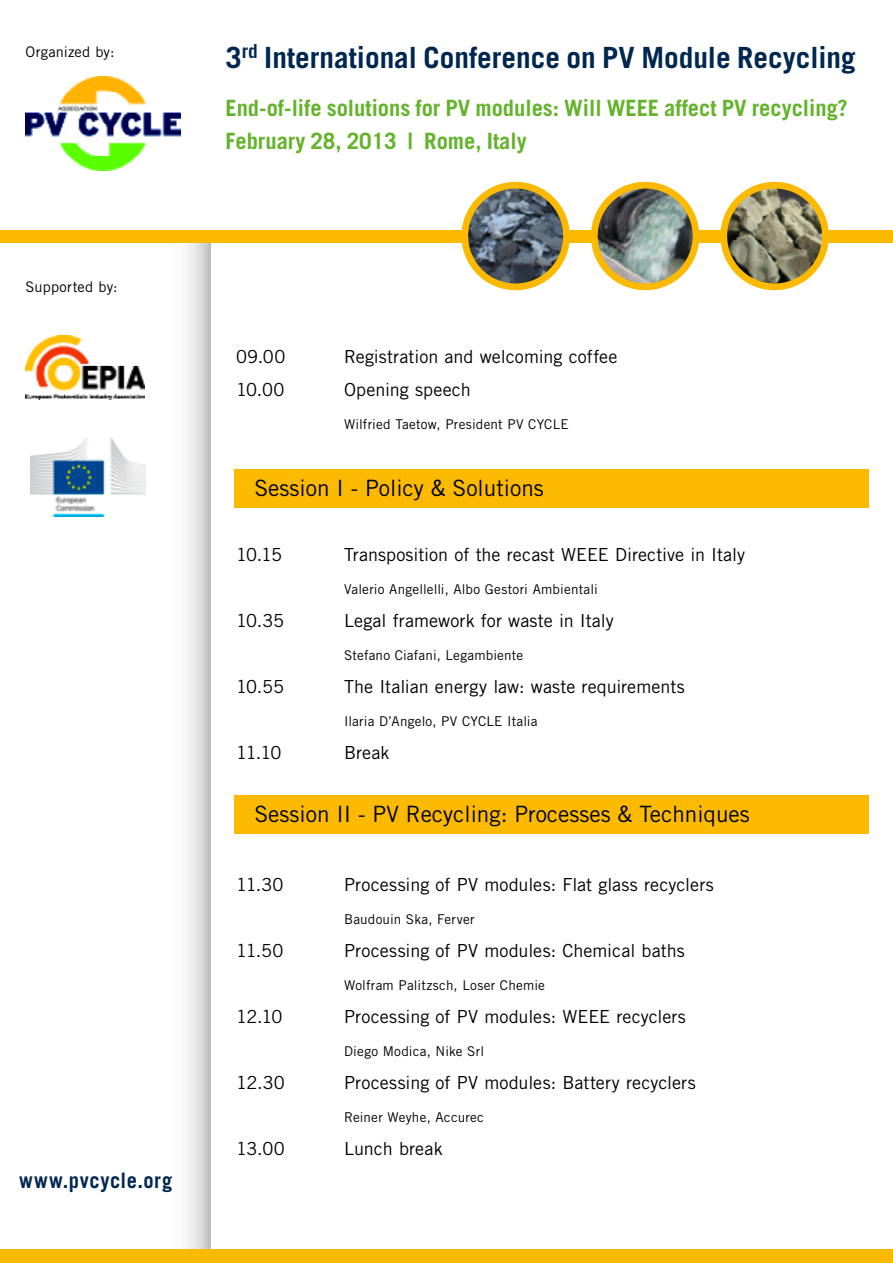
<style>
.page{position:relative;width:893px;height:1263px;background:#fff}
.page>*{position:absolute;margin:0;border:0;box-sizing:border-box;transform-origin:0 0}
.Headline_1{font:700 29.25px "Trade Gothic LT Std";color:#002750}
.Headline_2{font:700 22.5px "Trade Gothic LT Std";color:#64b32c}
.t1{font:22.5px "Trade Gothic LT Std";color:#000}
.Body_text{font:700 21.3px "Trade Gothic LT Std";letter-spacing:.03em;color:#002750;scale:.96 1}
.Body_text-2{font:18px "Trade Gothic LT Std";letter-spacing:.005em;color:#000}
.Small_text{font:14.7px "Trade Gothic LT Std";letter-spacing:.01em;color:#000}
.Body_text-3{font:13.5px "Trade Gothic LT Std";letter-spacing:.015em;color:#000}
</style>
<div class="page">
<svg style="left:0;top:242px;width:211px;height:1007px"></svg>
<img style="left:26px;top:76px;width:155px;height:95px">
<div style="left:0;top:230px;width:893px;height:12px;background:#fbba00"></div>
<img style="left:465px;top:186px;width:101px;height:101px">
<div style="left:461px;top:182px;width:109px;height:108px;border:7px solid #fbba00;border-radius:50%"></div>
<img style="left:724px;top:185px;width:101px;height:102px;border-radius:51px">
<div style="left:720px;top:182px;width:109px;height:108px;border:7px solid #fbba00;border-radius:50%"></div>
<img style="left:594px;top:185px;width:102px;height:102px;border-radius:51px">
<div style="left:591px;top:182px;width:108px;height:108px;border:7px solid #fbba00;border-radius:50%"></div>
<div style="left:0;top:1249px;width:893px;height:14px;background:#fbba00"></div>
<img style="left:26px;top:335px;width:119px;height:65px">
<img style="left:31px;top:437px;width:114px;height:80px">
<div style="left:234px;top:469px;width:635px;height:39px;background:#fbba00"></div>
<div style="left:234px;top:795px;width:635px;height:39px;background:#fbba00"></div>
<p class="Small_text" style="left:26px;top:43px;width:90px">Organized by:</p>
<p class="Small_text" style="left:26px;top:278px;width:94px">Supported by:</p>
<p class="Body_text" style="left:19px;top:1167px;width:161px">www.pvcycle.org</p>
<p class="Headline_1" style="left:225px;top:39px;width:632px">3<sup>rd</sup> International Conference on PV Module Recycling</p>
<p class="Headline_2" style="left:225px;top:94px;width:624px">End-of-life solutions for PV modules: Will WEEE affect PV recycling?</p>
<p class="Headline_2" style="left:225px;top:127px;width:303px">February 28, 2013 | Rome, Italy</p>
<p class="Body_text-2" style="left:236px;top:346px;width:51px">09.00</p>
<p class="Body_text-2" style="left:344px;top:346px;width:275px">Registration and welcoming coffee</p>
<p class="Body_text-2" style="left:236px;top:379px;width:50px">10.00</p>
<p class="Body_text-2" style="left:344px;top:379px;width:128px">Opening speech</p>
<p class="Body_text-3" style="left:344px;top:416px;width:226px">Wilfried Taetow, President PV CYCLE</p>
<p class="t1" style="left:254px;top:475px;width:291px">Session I - Policy &amp; Solutions</p>
<p class="Body_text-2" style="left:236px;top:544px;width:48px">10.15</p>
<p class="Body_text-2" style="left:344px;top:544px;width:402px">Transposition of the recast WEEE Directive in Italy</p>
<p class="Body_text-3" style="left:344px;top:581px;width:255px">Valerio Angellelli, Albo Gestori Ambientali</p>
<p class="Body_text-2" style="left:236px;top:610px;width:50px">10.35</p>
<p class="Body_text-2" style="left:344px;top:610px;width:271px">Legal framework for waste in Italy</p>
<p class="Body_text-3" style="left:344px;top:647px;width:181px">Stefano Ciafani, Legambiente</p>
<p class="Body_text-2" style="left:236px;top:676px;width:50px">10.55</p>
<p class="Body_text-2" style="left:344px;top:676px;width:342px">The Italian energy law: waste requirements</p>
<p class="Body_text-3" style="left:344px;top:713px;width:195px">Ilaria D’Angelo, PV CYCLE Italia</p>
<p class="Body_text-2" style="left:236px;top:742px;width:47px">11.10</p>
<p class="Body_text-2" style="left:344px;top:742px;width:47px">Break</p>
<p class="t1" style="left:254px;top:801px;width:497px">Session II - PV Recycling: Processes &amp; Techniques</p>
<p class="Body_text-2" style="left:236px;top:874px;width:49px">11.30</p>
<p class="Body_text-2" style="left:344px;top:874px;width:371px">Processing of PV modules: Flat glass recyclers</p>
<p class="Body_text-3" style="left:344px;top:911px;width:132px">Baudouin Ska, Ferver</p>
<p class="Body_text-2" style="left:236px;top:940px;width:49px">11.50</p>
<p class="Body_text-2" style="left:344px;top:940px;width:342px">Processing of PV modules: Chemical baths</p>
<p class="Body_text-3" style="left:344px;top:977px;width:202px">Wolfram Palitzsch, Loser Chemie</p>
<p class="Body_text-2" style="left:236px;top:1006px;width:48px">12.10</p>
<p class="Body_text-2" style="left:344px;top:1006px;width:343px">Processing of PV modules: WEEE recyclers</p>
<p class="Body_text-3" style="left:344px;top:1043px;width:142px">Diego Modica, Nike Srl</p>
<p class="Body_text-2" style="left:236px;top:1072px;width:50px">12.30</p>
<p class="Body_text-2" style="left:344px;top:1072px;width:353px">Processing of PV modules: Battery recyclers</p>
<p class="Body_text-3" style="left:344px;top:1109px;width:141px">Reiner Weyhe, Accurec</p>
<p class="Body_text-2" style="left:236px;top:1138px;width:50px">13.00</p>
<p class="Body_text-2" style="left:344px;top:1138px;width:100px">Lunch break</p>
</div>
